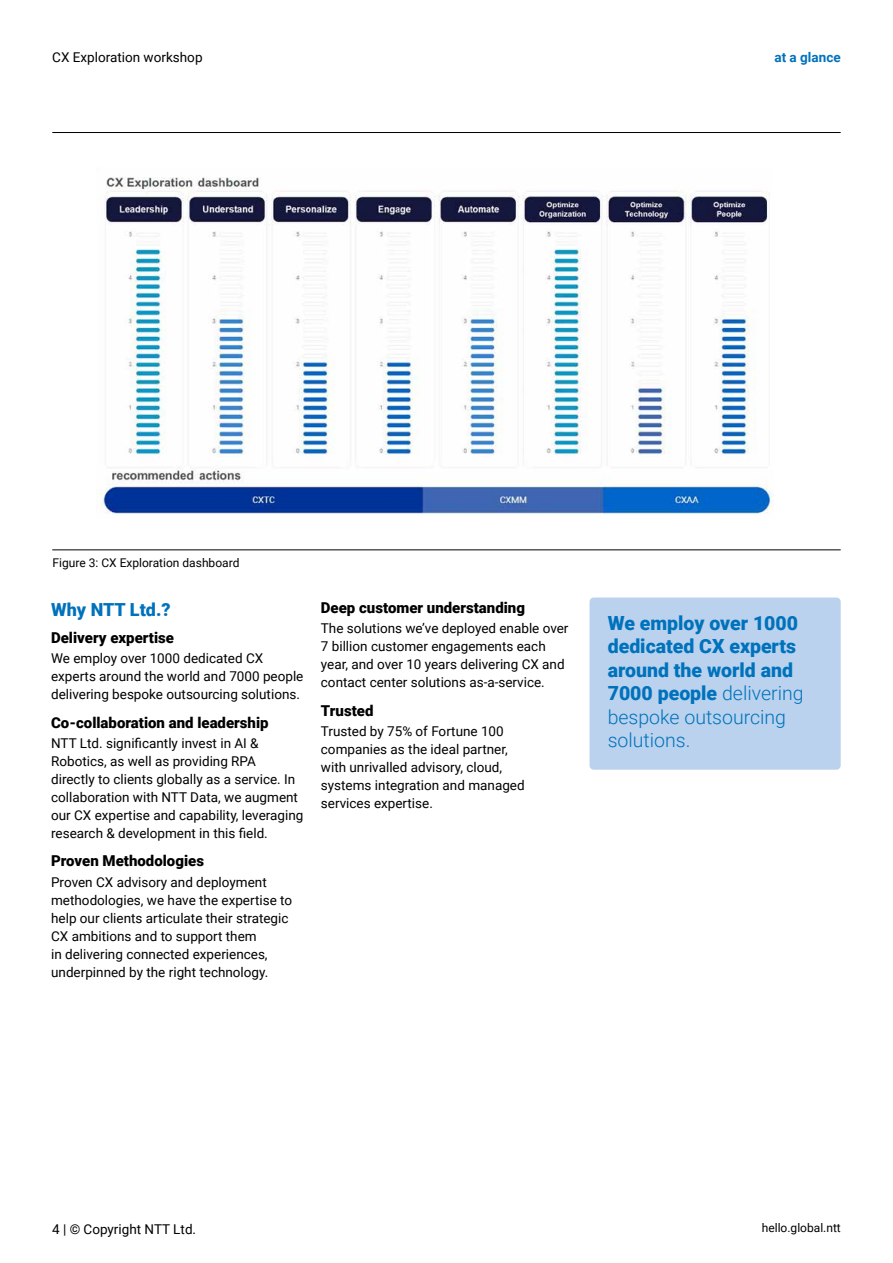
<style>
.page{position:relative;width:893px;height:1263px;background:#fff}
.page>*{position:absolute;margin:0;border:0;box-sizing:border-box;transform-origin:0 0}
.t1{font:900 19.5px/23.4px "Roboto";color:#0072bc}
.t2{font:900 18px "Roboto";color:#0072bc}
.t3{font:900 15px "Roboto";color:#000}
.t4{font:13.5px/18px "Roboto";color:#000}
.t5{font:700 13.5px "Roboto";color:#0072bc}
.t6{font:12px "Roboto";color:#000}
.s1{font-weight:300}
</style>
<div class="page">
<div style="left:589px;top:597px;width:252px;height:173px;background:#bad2ed;border-radius:4px"></div>
<hr style="left:52px;top:549px;width:789px;height:1px;background:#000">
<hr style="left:52px;top:132px;width:789px;height:1px;background:#000">
<img style="left:96px;top:177px;width:676px;height:337px">
<p class="t4" style="left:52px;top:48px;width:152px">CX Exploration workshop</p>
<p class="t5" style="left:774px;top:48px;width:68px">at a glance</p>
<p class="t6" style="left:53px;top:554px;width:188px">Figure 3: CX Exploration dashboard</p>
<h2 class="t2" style="left:51px;top:597px;width:121px">Why NTT Ltd.?</h2>
<p class="t3" style="left:51px;top:627px;width:124px">Delivery expertise</p>
<p class="t4" style="left:51px;top:649px;width:254px">We employ over 1000 dedicated CX experts around the world and 7000 people delivering bespoke outsourcing solutions.</p>
<p class="t3" style="left:51px;top:712px;width:219px">Co-collaboration and leadership</p>
<p class="t4" style="left:51px;top:733px;width:254px">NTT Ltd. significantly invest in AI &amp; Robotics, as well as providing RPA<br>directly to clients globally as a service. In collaboration with NTT Data, we augment our CX expertise and capability, leveraging research &amp; development in this field.</p>
<p class="t3" style="left:51px;top:850px;width:154px">Proven Methodologies</p>
<p class="t4" style="left:51px;top:872px;width:242px">Proven CX advisory and deployment methodologies, we have the expertise to help our clients articulate their strategic CX ambitions and to support them<br>in delivering connected experiences, underpinned by the right technology.</p>
<p class="t3" style="left:321px;top:597px;width:206px">Deep customer understanding</p>
<p class="t4" style="left:321px;top:619px;width:249px">The solutions we’ve deployed enable over 7 billion customer engagements each year, and over 10 years delivering CX and contact center solutions as-a-service.</p>
<p class="t3" style="left:321px;top:700px;width:54px">Trusted</p>
<p class="t4" style="left:321px;top:722px;width:205px">Trusted by 75% of Fortune 100 companies as the ideal partner, with unrivalled advisory, cloud, systems integration and managed services expertise.</p>
<h1 class="t1" style="left:608px;top:611px;width:197px">We employ over 1000 dedicated CX experts around the world and<br>7000 people <span class="s1">delivering bespoke outsourcing solutions.</span></h1>
<p class="t4" style="left:52px;top:1219px;width:146px">4 | © Copyright NTT Ltd.</p>
<p class="t6" style="left:762px;top:1220px;width:81px">hello.global.ntt</p>
</div>
